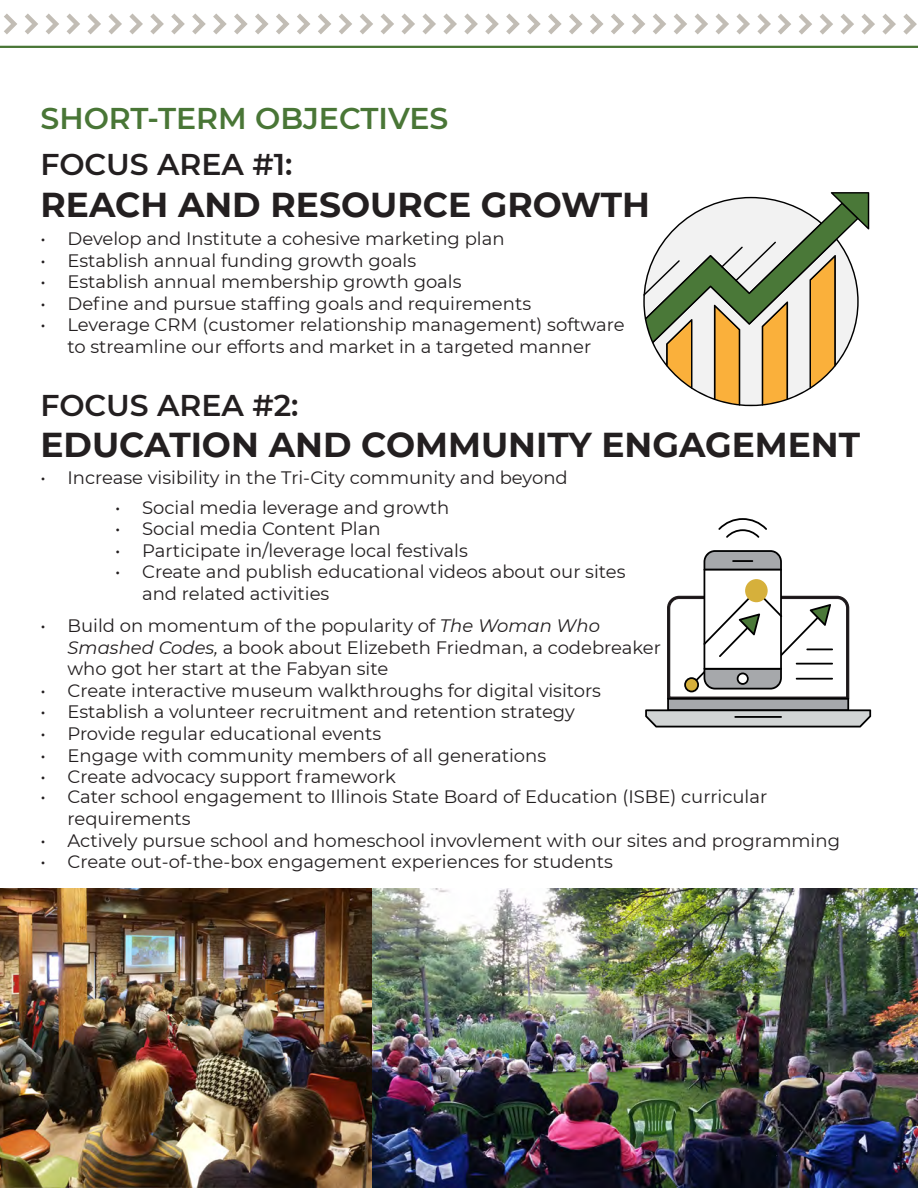
<style>
.page{position:relative;width:918px;height:1188px;background:#fff}
.page>*{position:absolute;margin:0;border:0;box-sizing:border-box;transform-origin:0 0}
.t1{font:700 34.5px "Montserrat";color:#231f20}
.t2{font:600 30px "Montserrat";color:#231f20}
.t3{font:600 30px "Montserrat";color:#497636}
.t4{font:18px/21.6px "Montserrat";color:#231f20}
.s1{font-style:italic}
</style>
<div class="page">
<img style="left:0;top:888px;width:918px;height:300px">
<svg style="left:643px;top:192px;width:226px;height:214px"></svg>
<svg style="left:645px;top:550px;width:226px;height:178px"></svg>
<hr style="left:796px;top:663px;width:37px;height:2px;background:#000">
<hr style="left:796px;top:678px;width:37px;height:2px;background:#000">
<svg style="left:718px;top:518px;width:49px;height:20px"></svg>
<hr style="left:734px;top:716px;width:48px;height:2px;background:#000">
<svg style="left:757px;top:14px;width:14px;height:20px"></svg>
<svg style="left:736px;top:14px;width:14px;height:20px"></svg>
<svg style="left:716px;top:14px;width:13px;height:20px"></svg>
<svg style="left:695px;top:14px;width:13px;height:20px"></svg>
<svg style="left:674px;top:14px;width:13px;height:20px"></svg>
<svg style="left:653px;top:14px;width:13px;height:20px"></svg>
<svg style="left:632px;top:14px;width:13px;height:20px"></svg>
<svg style="left:611px;top:14px;width:13px;height:20px"></svg>
<svg style="left:590px;top:14px;width:14px;height:20px"></svg>
<svg style="left:569px;top:14px;width:14px;height:20px"></svg>
<svg style="left:548px;top:14px;width:14px;height:20px"></svg>
<svg style="left:527px;top:14px;width:14px;height:20px"></svg>
<svg style="left:506px;top:14px;width:14px;height:20px"></svg>
<svg style="left:485px;top:14px;width:14px;height:20px"></svg>
<svg style="left:464px;top:14px;width:14px;height:20px"></svg>
<svg style="left:443px;top:14px;width:14px;height:20px"></svg>
<svg style="left:422px;top:14px;width:14px;height:20px"></svg>
<svg style="left:402px;top:14px;width:13px;height:20px"></svg>
<svg style="left:381px;top:14px;width:13px;height:20px"></svg>
<svg style="left:360px;top:14px;width:13px;height:20px"></svg>
<svg style="left:339px;top:14px;width:13px;height:20px"></svg>
<svg style="left:318px;top:14px;width:13px;height:20px"></svg>
<svg style="left:297px;top:14px;width:13px;height:20px"></svg>
<svg style="left:276px;top:14px;width:14px;height:20px"></svg>
<svg style="left:255px;top:14px;width:14px;height:20px"></svg>
<svg style="left:234px;top:14px;width:14px;height:20px"></svg>
<svg style="left:213px;top:14px;width:14px;height:20px"></svg>
<svg style="left:192px;top:14px;width:14px;height:20px"></svg>
<svg style="left:171px;top:14px;width:14px;height:20px"></svg>
<svg style="left:150px;top:14px;width:14px;height:20px"></svg>
<svg style="left:129px;top:14px;width:14px;height:20px"></svg>
<svg style="left:108px;top:14px;width:14px;height:20px"></svg>
<svg style="left:88px;top:14px;width:13px;height:20px"></svg>
<svg style="left:67px;top:14px;width:13px;height:20px"></svg>
<svg style="left:46px;top:14px;width:13px;height:20px"></svg>
<svg style="left:25px;top:14px;width:13px;height:20px"></svg>
<svg style="left:4px;top:14px;width:13px;height:20px"></svg>
<hr style="left:0;top:46px;width:918px;height:2px;background:#497636">
<svg style="left:903px;top:14px;width:14px;height:21px"></svg>
<svg style="left:882px;top:14px;width:14px;height:21px"></svg>
<svg style="left:861px;top:14px;width:14px;height:21px"></svg>
<svg style="left:841px;top:14px;width:13px;height:21px"></svg>
<svg style="left:820px;top:14px;width:13px;height:21px"></svg>
<svg style="left:799px;top:14px;width:13px;height:21px"></svg>
<svg style="left:778px;top:14px;width:13px;height:21px"></svg>
<h2 class="t3" style="left:40px;top:97px;width:409px">SHORT-TERM OBJECTIVES</h2>
<h2 class="t2" style="left:40px;top:143px;width:253px">FOCUS AREA #1:</h2>
<h1 class="t1" style="left:40px;top:180px;width:611px">REACH AND RESOURCE GROWTH</h1>
<p class="t4" style="left:40px;top:227px;width:466px">• Develop and Institute a cohesive marketing plan</p>
<p class="t4" style="left:40px;top:249px;width:377px">• Establish annual funding growth goals</p>
<p class="t4" style="left:40px;top:270px;width:423px">• Establish annual membership growth goals</p>
<p class="t4" style="left:40px;top:292px;width:492px">• Define and pursue staffing goals and requirements</p>
<p class="t4" style="left:40px;top:314px;width:586px;text-align:center">• Leverage CRM (customer relationship management) software to streamline our efforts and market in a targeted manner</p>
<h2 class="t2" style="left:40px;top:384px;width:259px">FOCUS AREA #2:</h2>
<h1 class="t1" style="left:40px;top:420px;width:821px">EDUCATION AND COMMUNITY ENGAGEMENT</h1>
<p class="t4" style="left:40px;top:466px;width:529px">• Increase visibility in the Tri-City community and beyond</p>
<p class="t4" style="left:115px;top:496px;width:336px">• Social media leverage and growth</p>
<p class="t4" style="left:115px;top:517px;width:267px">• Social media Content Plan</p>
<p class="t4" style="left:115px;top:539px;width:354px">• Participate in/leverage local festivals</p>
<p class="t4" style="left:142px;top:561px;width:485px;text-indent:-27px">• Create and publish educational videos about our sites and related activities</p>
<p class="t4" style="left:68px;top:614px;width:595px;text-indent:-27px">• Build on momentum of the popularity of <span class="s1">The Woman Who<br>Smashed Codes,</span> a book about Elizebeth Friedman, a codebreaker who got her start at the Fabyan site</p>
<p class="t4" style="left:40px;top:679px;width:562px">• Create interactive museum walkthroughs for digital visitors</p>
<p class="t4" style="left:40px;top:701px;width:536px">• Establish a volunteer recruitment and retention strategy</p>
<p class="t4" style="left:40px;top:722px;width:342px">• Provide regular educational events</p>
<p class="t4" style="left:40px;top:744px;width:507px">• Engage with community members of all generations</p>
<p class="t4" style="left:40px;top:765px;width:357px">• Create advocacy support framework</p>
<p class="t4" style="left:68px;top:786px;width:701px;text-indent:-27px">• Cater school engagement to Illinois State Board of Education (ISBE) curricular requirements</p>
<p class="t4" style="left:40px;top:829px;width:801px">• Actively pursue school and homeschool invovlement with our sites and programming</p>
<p class="t4" style="left:40px;top:850px;width:574px">• Create out-of-the-box engagement experiences for students</p>
</div>
